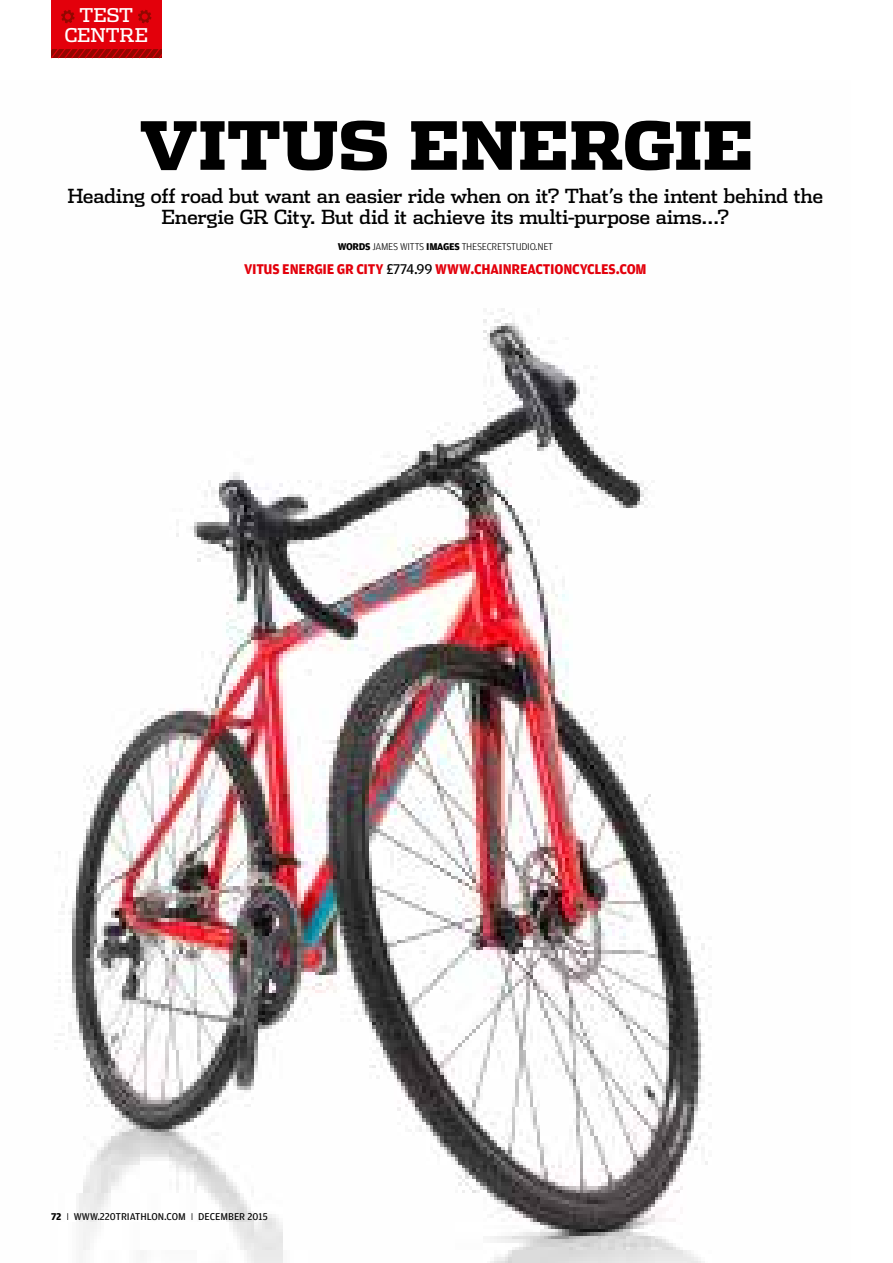
<style>
.page{position:relative;width:893px;height:1263px;background:#fff}
.page>*{position:absolute;margin:0;border:0;box-sizing:border-box;transform-origin:0 0}
.t1{font:900 66px "Dispatch";letter-spacing:-.01em;color:#000}
.t2{font:19.5px/21px "Dispatch";letter-spacing:-.025em;color:#000;text-align:center}
.t3{font:19.05px/19px "Dispatch";letter-spacing:-.015em;color:#fff;text-align:center}
.t4{font:700 15px "Amplitude";letter-spacing:-.015em;color:#e3000b;scale:.94 1}
.t5{font:300 10.5px "Amplitude";letter-spacing:-.025em;color:#000}
.t6{font:10.5px "Amplitude";color:#000}
.s1{font-weight:700}
.s2{font-weight:400;color:#000}
.s3{font-weight:300}
</style>
<div class="page">
<img style="left:58px;top:308px;width:654px;height:955px">
<svg style="left:51px;top:49px;width:111px;height:9px"></svg>
<div style="left:51px;top:0;width:111px;height:49px;background:#e3000b"></div>
<svg style="left:138px;top:10px;width:14px;height:13px"></svg>
<svg style="left:61px;top:10px;width:14px;height:13px"></svg>
<p class="t3" style="left:64px;top:5px;width:85px">TEST<br>CENTRE</p>
<h1 class="t1" style="left:139px;top:98px;width:617px">VITUS ENERGIE</h1>
<p class="t2" style="left:67px;top:185px;width:757px">Heading off road but want an easier ride when on it? That’s the intent behind the<br>Energie GR City. But did it achieve its multi-purpose aims…?</p>
<p class="t5" style="left:338px;top:241px;width:217px"><span class="s1">WORDS</span> JAMES WITTS <span class="s1">IMAGES</span> THESECRETSTUDIO.NET</p>
<p class="t4" style="left:244px;top:261px;width:430px">VITUS ENERGIE GR CITY <span class="s2">£774.99</span> WWW.CHAINREACTIONCYCLES.COM</p>
<p class="t6" style="left:51px;top:1210px;width:218px"><span class="s1">72</span> <span class="s3">I</span> WWW.220TRIATHLON.COM <span class="s3">I</span> DECEMBER 2015</p>
</div>
